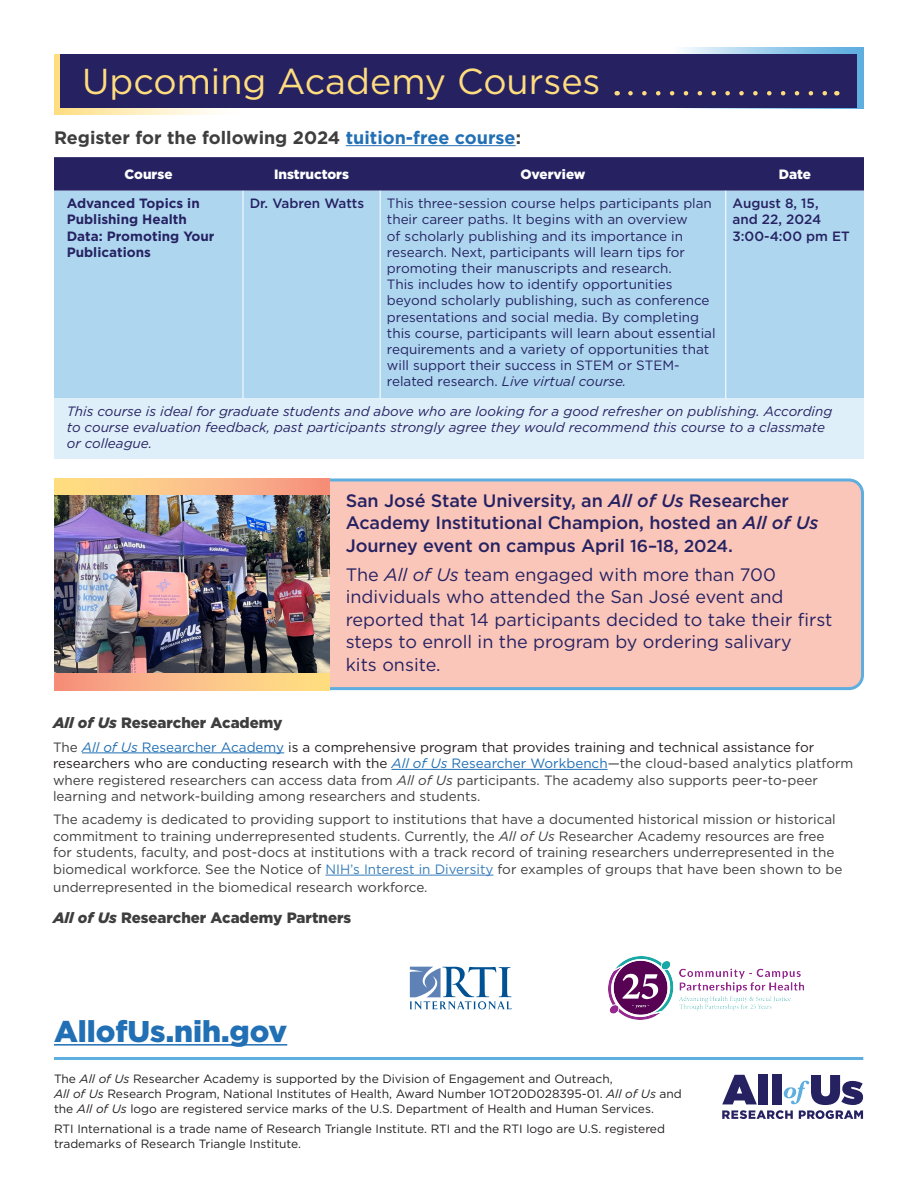
<style>
.page{position:relative;width:918px;height:1188px;background:#fff}
.page>*{position:absolute;margin:0;border:0;box-sizing:border-box;transform-origin:0 0}
.t1{font:36px "Gotham";color:#ffdd7f}
.t2{font:900 30px "Gotham";color:#216fb4}
.t3{font:18px/22.5px "Gotham";color:#262262}
.t4{font:500 18px/22.5px "Gotham";letter-spacing:-.005em;color:#262262}
.t5{font:700 18px "Gotham";color:#3e3e3f}
.t6{font:900 15px "Gotham";color:#3e3e3f}
.t7{font:13.5px/16.5px "Gotham";color:#3e3e3f}
.t8{font:13.5px/16.2px "Gotham";color:#262262}
.t9{font:italic 13.5px/16.2px "Gotham";color:#262262}
.t10{font:700 13.5px/16.2px "Gotham";color:#262262}
.t11{font:500 13.5px/16.2px "Gotham";color:#262262}
.t12{font:900 13.5px "Gotham";color:#fff}
.t13{font:12px/15px "Gotham";color:#231f20}
.s1{color:#216fb4}
.s2{font-style:italic}
.s3{font-size:17.25px}
.s4{font-style:italic;color:#216fb4}
.s5{color:#231f20}
.s6{color:#377dbb}
</style>
<div class="page">
<div style="left:54px;top:54px;width:192px;height:60px;background:linear-gradient(to right,#ffdf85,#fff)"></div>
<div style="left:672px;top:48px;width:192px;height:60px;background:linear-gradient(to right,#f7fbfd,#52a8de)"></div>
<div style="left:60px;top:54px;width:797px;height:54px;background:#262262"></div>
<svg style="left:630px;top:91px;width:197px;height:4px"></svg>
<hr style="left:346px;top:145px;width:170px;height:1px;background:#216fb4">
<div style="left:54px;top:157px;width:810px;height:34px;background:#262262"></div>
<div style="left:54px;top:191px;width:810px;height:208px;background:#aed7ef"></div>
<div style="left:54px;top:399px;width:810px;height:60px;background:#dfeff9"></div>
<hr style="left:243px;top:191px;width:1px;height:208px;background:#fff">
<hr style="left:380px;top:191px;width:1px;height:208px;background:#fff">
<hr style="left:725px;top:191px;width:1px;height:208px;background:#fff">
<hr style="left:82px;top:753px;width:202px;height:1px;background:#216fb4">
<hr style="left:392px;top:769px;width:216px;height:1px;background:#216fb4">
<hr style="left:325px;top:875px;width:168px;height:1px;background:#377dbb">
<svg style="left:410px;top:967px;width:102px;height:43px"></svg>
<img style="left:608px;top:956px;width:197px;height:64px">
<hr style="left:54px;top:1044px;width:233px;height:2px;background:#216fb4">
<hr style="left:54px;top:1057px;width:809px;height:3px;background:#5eaee0">
<div style="left:758px;top:1074px;width:10px;height:30px;background:#262262"></div>
<div style="left:772px;top:1074px;width:10px;height:30px;background:#262262"></div>
<svg style="left:722px;top:1075px;width:141px;height:44px"></svg>
<div style="left:56px;top:480px;width:806px;height:209px;background:#fbc6ba;border-radius:14px"></div>
<div style="left:54px;top:478px;width:810px;height:212px;border:3px solid #5eaee0;border-radius:14px"></div>
<img style="left:54px;top:495px;width:276px;height:179px">
<div style="left:54px;top:478px;width:276px;height:17px;background:linear-gradient(to right,#ffe788,#f69383)"></div>
<div style="left:54px;top:674px;width:276px;height:16px;background:linear-gradient(to right,#f69384,#ffe687)"></div>
<h2 class="t1" style="left:82px;top:59px;width:520px">Upcoming Academy Courses</h2>
<p class="t5" style="left:54px;top:126px;width:469px">Register for the following 2024 <span class="s1">tuition-free course</span>:</p>
<p class="t12" style="left:124px;top:165px;width:50px">Course</p>
<p class="t12" style="left:274px;top:165px;width:76px">Instructors</p>
<p class="t12" style="left:520px;top:165px;width:67px">Overview</p>
<p class="t12" style="left:779px;top:165px;width:34px">Date</p>
<p class="t10" style="left:67px;top:195px;width:149px">Advanced Topics in<br>Publishing Health<br>Data: Promoting Your<br>Publications</p>
<p class="t11" style="left:250px;top:195px;width:116px">Dr. Vabren Watts</p>
<p class="t8" style="left:387px;top:195px;width:330px">This three-session course helps participants plan their career paths. It begins with an overview<br>of scholarly publishing and its importance in research. Next, participants will learn tips for promoting their manuscripts and research.<br>This includes how to identify opportunities beyond scholarly publishing, such as conference presentations and social media. By completing this course, participants will learn about essential requirements and a variety of opportunities that will support their success in STEM or STEM&shy;related research. <span class="s2">Live virtual course.</span></p>
<p class="t11" style="left:733px;top:195px;width:90px">August 8, 15, and 22, 2024</p>
<p class="t11" style="left:733px;top:228px;width:119px">3:00-4:00 pm ET</p>
<p class="t9" style="left:67px;top:403px;width:767px">This course is ideal for graduate students and above who are looking for a good refresher on publishing. According to course evaluation feedback, past participants strongly agree they would recommend this course to a classmate or colleague.</p>
<p class="t4" style="left:346px;top:489px;width:474px">San José State University, an <span class="s2">All of Us</span> Researcher<br>Academy Institutional Champion, hosted an <span class="s2">All of Us<br></span>Journey event on campus April <span class="s3">16–18, 2024</span>.</p>
<p class="t3" style="left:346px;top:563px;width:488px">The <span class="s2">All of Us</span> team engaged with more than 700 individuals who attended the San José event and reported that 14 participants decided to take their first steps to enroll in the program by ordering salivary<br>kits onsite.</p>
<h3 class="t6" style="left:53px;top:713px;width:231px"><span class="s2">All of Us</span> Researcher Academy</h3>
<p class="t7" style="left:53px;top:738px;width:802px">The <span class="s4">All of Us</span> <span class="s1">Researcher Academy</span> <span class="s5">is a comprehensive program that provides training and technical assistance for researchers who are conducting research with the</span> <span class="s4">All of Us</span> <span class="s1">Researcher Workbench</span>—the cloud-based analytics platform where registered researchers can access data from <span class="s2">All of Us</span> participants. The academy also supports peer-to-peer learning and network-building among researchers and students.</p>
<p class="t7" style="left:53px;top:811px;width:791px">The academy is dedicated to providing support to institutions that have a documented historical mission or historical commitment to training underrepresented students. Currently, the <span class="s2">All of Us</span> Researcher Academy resources are free for students, faculty, and post-docs at institutions with a track record of training researchers underrepresented in the biomedical workforce. See the Notice of <span class="s6">NIH’s Interest in Diversity</span> for examples of groups that have been shown to be</p>
<p class="t7" style="left:53px;top:878px;width:376px">underrepresented in the biomedical research workforce.</p>
<h3 class="t6" style="left:53px;top:908px;width:300px"><span class="s2">All of Us</span> Researcher Academy Partners</h3>
<p class="t2" style="left:54px;top:1011px;width:235px">AllofUs.nih.gov</p>
<p class="t13" style="left:54px;top:1071px;width:629px">The <span class="s2">All of Us</span> Researcher Academy is supported by the Division of Engagement and Outreach,<br><span class="s2">All of Us</span> Research Program, National Institutes of Health, Award Number 1OT20D028395-01. <span class="s2">All of Us</span> and the <span class="s2">All of Us</span> logo are registered service marks of the U.S. Department of Health and Human Services.</p>
<p class="t13" style="left:54px;top:1121px;width:613px">RTI International is a trade name of Research Triangle Institute. RTI and the RTI logo are U.S. registered trademarks of Research Triangle Institute.</p>
</div>
